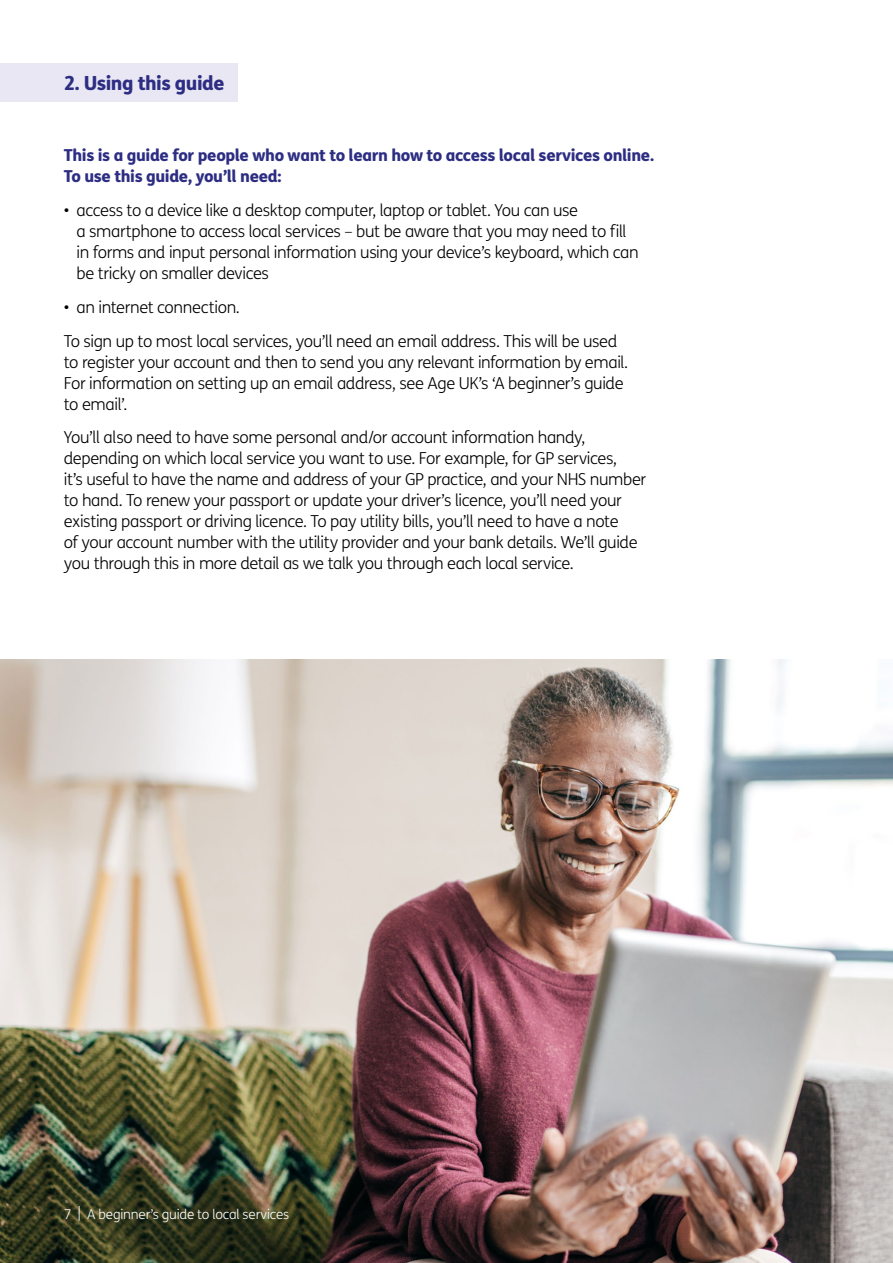
<style>
.page{position:relative;width:893px;height:1263px;background:#fff}
.page>*{position:absolute;margin:0;border:0;box-sizing:border-box;transform-origin:0 0}
.t1{font:800 19.5px "FS Me";letter-spacing:-.025em;color:#2d2e83}
.t2{font:300 16.5px/21px "FS Me";letter-spacing:-.025em;color:#000}
.t3{font:800 16.5px/21px "FS Me";letter-spacing:-.02em;color:#2d2e83}
.t4{font:300 13.5px "FS Me";letter-spacing:-.015em;color:#fff}
</style>
<div class="page">
<img style="left:0;top:659px;width:893px;height:604px">
<div style="left:0;top:64px;width:237px;height:38px;background:#e9e7f4"></div>
<p class="t1" style="left:64px;top:68px;width:162px">2. Using this guide</p>
<p class="t3" style="left:64px;top:144px;width:592px">This is a guide for people who want to learn how to access local services online.<br>To use this guide, you’ll need:</p>
<p class="t2" style="left:77px;top:199px;width:564px;text-indent:-13px">• access to a device like a desktop computer, laptop or tablet. You can use<br>a smartphone to access local services – but be aware that you may need to fill in forms and input personal information using your device’s keyboard, which can be tricky on smaller devices</p>
<p class="t2" style="left:64px;top:290px;width:555px;line-height:33.8px">• an internet connection.<br>To sign up to most local services, you’ll need an email address. This will be used</p>
<p class="t2" style="left:64px;top:351px;width:566px">to register your account and then to send you any relevant information by email.<br>For information on setting up an email address, see Age UK’s ‘A beginner’s guide to email’.</p>
<p class="t2" style="left:64px;top:427px;width:584px">You’ll also need to have some personal and/or account information handy, depending on which local service you want to use. For example, for GP services,<br>it’s useful to have the name and address of your GP practice, and your NHS number to hand. To renew your passport or update your driver’s licence, you’ll need your existing passport or driving licence. To pay utility bills, you’ll need to have a note<br>of your account number with the utility provider and your bank details. We’ll guide you through this in more detail as we talk you through each local service.</p>
<p class="t4" style="left:64px;top:1205px;width:227px">7 | A beginner’s guide to local services</p>
</div>
